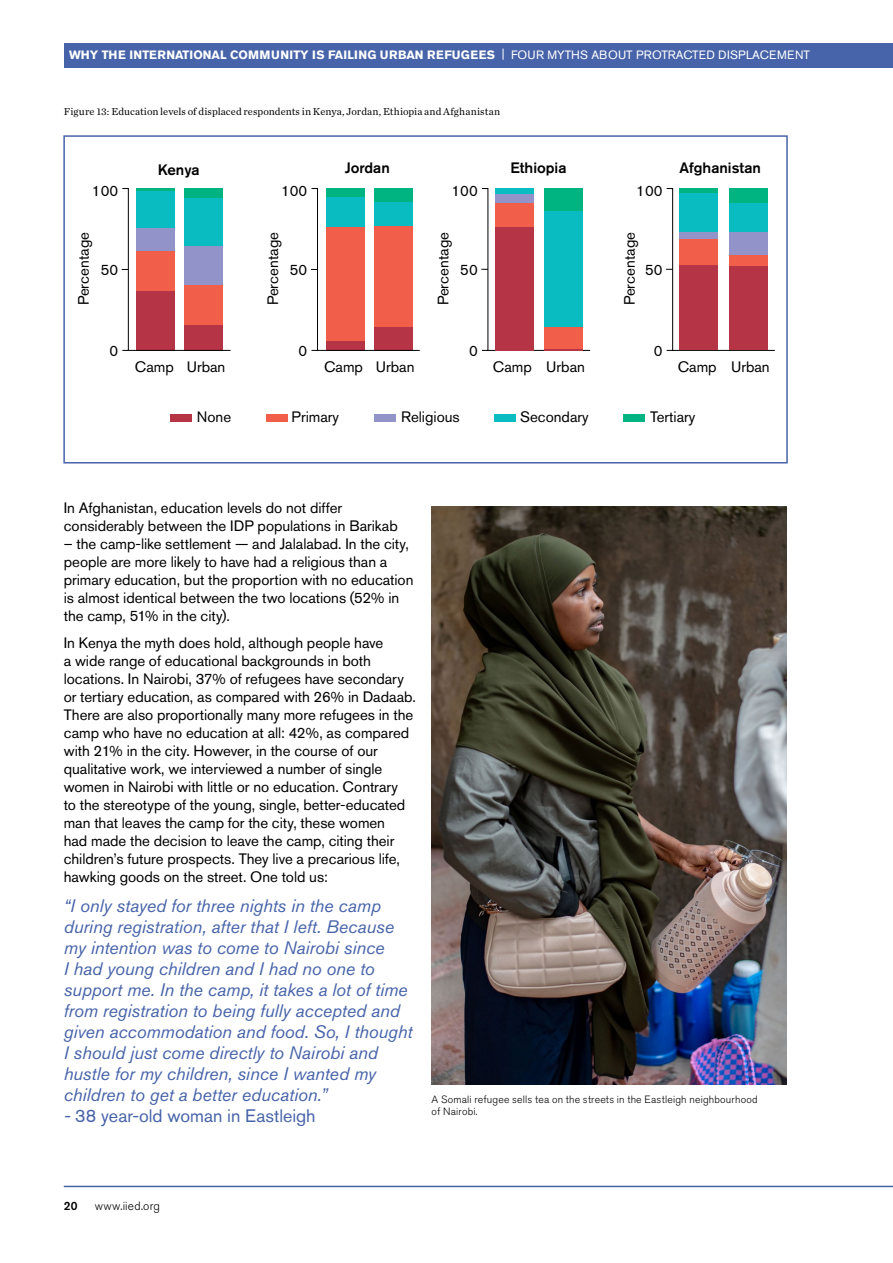
<style>
.page{position:relative;width:893px;height:1263px;background:#fff}
.page>*{position:absolute;margin:0;border:0;box-sizing:border-box;transform-origin:0 0}
.IIED_IP_Quote{font:italic 18px/21px "Akzidenz Grotesk BE";letter-spacing:-.005em;color:#4763a9}
.IIED_IP_Quote-2{font:18px "Akzidenz Grotesk BE";color:#4763a9}
.IIED_IP_Body_copy{font:15px/18px "Akzidenz Grotesk BE";letter-spacing:-.005em;color:#000}
.t1{font:500 15px "Akzidenz Grotesk BE";color:#000}
.t2{font:700 12px "Akzidenz Grotesk BE";letter-spacing:.01em;color:#fff}
.t3{font:300 12px "Akzidenz Grotesk BE";letter-spacing:.015em;color:#000}
.t4{font:500 12px "Akzidenz Grotesk BE";color:#000}
.IIED_IP_Figure_title{font:10.5px "Chronicle Text G1";letter-spacing:.01em;color:#000}
.image_caption{font:300 10.5px/12px "Akzidenz Grotesk BE";letter-spacing:.02em;color:#000}
.s1{font-weight:400}
.s2{font-style:italic}
</style>
<div class="page">
<div style="left:65px;top:43px;width:828px;height:24px;background:#4763a9"></div>
<hr style="left:64px;top:1186px;width:829px;height:1px;background:#4763a9">
<hr style="left:137px;top:189px;width:38px;height:3px;background:#00b482">
<div style="left:137px;top:192px;width:38px;height:37px;background:#08bcc1"></div>
<div style="left:137px;top:229px;width:38px;height:23px;background:#9293c8"></div>
<div style="left:137px;top:252px;width:38px;height:39px;background:#f15f4b"></div>
<div style="left:137px;top:291px;width:38px;height:59px;background:#b53547"></div>
<div style="left:185px;top:188px;width:38px;height:10px;background:#00b482"></div>
<div style="left:185px;top:198px;width:38px;height:49px;background:#08bcc1"></div>
<div style="left:185px;top:247px;width:38px;height:39px;background:#9293c8"></div>
<div style="left:185px;top:286px;width:38px;height:39px;background:#f15f4b"></div>
<div style="left:185px;top:325px;width:38px;height:25px;background:#b53547"></div>
<div style="left:326px;top:188px;width:38px;height:10px;background:#00b482"></div>
<div style="left:326px;top:198px;width:38px;height:30px;background:#08bcc1"></div>
<div style="left:326px;top:227px;width:38px;height:114px;background:#f15f4b"></div>
<div style="left:326px;top:341px;width:38px;height:9px;background:#b53547"></div>
<div style="left:374px;top:188px;width:38px;height:14px;background:#00b482"></div>
<div style="left:374px;top:226px;width:38px;height:101px;background:#f15f4b"></div>
<div style="left:374px;top:202px;width:38px;height:24px;background:#08bcc1"></div>
<div style="left:374px;top:327px;width:38px;height:23px;background:#b53547"></div>
<div style="left:624px;top:415px;width:21px;height:7px;background:#00b482"></div>
<div style="left:495px;top:415px;width:21px;height:7px;background:#08bcc1"></div>
<div style="left:374px;top:415px;width:21px;height:7px;background:#9293c8"></div>
<div style="left:266px;top:415px;width:21px;height:7px;background:#f15f4b"></div>
<div style="left:170px;top:415px;width:22px;height:7px;background:#b53547"></div>
<div style="left:122px;top:188px;width:7px;height:163px;border:1px solid #000"></div>
<hr style="left:128px;top:350px;width:103px;height:1px;background:#000">
<div style="left:311px;top:188px;width:7px;height:163px;border:1px solid #000"></div>
<hr style="left:317px;top:350px;width:103px;height:1px;background:#000">
<div style="left:666px;top:188px;width:7px;height:163px;border:1px solid #000"></div>
<hr style="left:673px;top:350px;width:102px;height:1px;background:#000">
<hr style="left:488px;top:350px;width:102px;height:1px;background:#000">
<div style="left:544px;top:188px;width:38px;height:23px;background:#00b482"></div>
<div style="left:495px;top:188px;width:38px;height:7px;background:#08bcc1"></div>
<div style="left:544px;top:211px;width:38px;height:117px;background:#08bcc1"></div>
<div style="left:495px;top:195px;width:38px;height:8px;background:#9293c8"></div>
<div style="left:495px;top:203px;width:38px;height:24px;background:#f15f4b"></div>
<div style="left:544px;top:328px;width:38px;height:21px;background:#f15f4b"></div>
<div style="left:495px;top:227px;width:38px;height:123px;background:#b53547"></div>
<hr style="left:544px;top:349px;width:38px;height:1px;background:#b53547">
<div style="left:680px;top:188px;width:38px;height:5px;background:#00b482"></div>
<div style="left:680px;top:193px;width:38px;height:39px;background:#08bcc1"></div>
<div style="left:680px;top:232px;width:38px;height:7px;background:#9293c8"></div>
<div style="left:680px;top:239px;width:38px;height:26px;background:#f15f4b"></div>
<div style="left:680px;top:265px;width:38px;height:85px;background:#b53547"></div>
<div style="left:729px;top:188px;width:39px;height:15px;background:#00b482"></div>
<div style="left:729px;top:203px;width:39px;height:29px;background:#08bcc1"></div>
<div style="left:729px;top:232px;width:39px;height:23px;background:#9293c8"></div>
<div style="left:729px;top:255px;width:39px;height:12px;background:#f15f4b"></div>
<div style="left:729px;top:267px;width:39px;height:83px;background:#b53547"></div>
<div style="left:63px;top:135px;width:725px;height:328px;border:2px solid #4763a9"></div>
<img style="left:432px;top:506px;width:355px;height:578px">
<p class="t2" style="left:69px;top:48px;width:742px">WHY THE INTERNATIONAL COMMUNITY IS FAILING URBAN REFUGEES <span class="s1">| FOUR MYTHS ABOUT PROTRACTED DISPLACEMENT</span></p>
<p class="IIED_IP_Figure_title" style="left:64px;top:103px;width:438px">Figure 13: Education levels of displaced respondents in Kenya, Jordan, Ethiopia and Afghanistan</p>
<p class="t1" style="left:158px;top:160px;width:43px">Kenya</p>
<p class="t1" style="left:511px;top:159px;width:57px">Ethiopia</p>
<p class="t1" style="left:679px;top:159px;width:83px">Afghanistan</p>
<p class="t1" style="left:345px;top:159px;width:46px">Jordan</p>
<p class="IIED_IP_Body_copy" style="left:92px;top:181px;width:28px">100</p>
<p class="IIED_IP_Body_copy" style="left:281px;top:181px;width:28px">100</p>
<p class="IIED_IP_Body_copy" style="left:452px;top:181px;width:28px">100</p>
<p class="IIED_IP_Body_copy" style="left:636px;top:181px;width:28px">100</p>
<p class="IIED_IP_Body_copy" style="left:75px;top:305px;width:75px;rotate:-90deg">Percentage</p>
<p class="IIED_IP_Body_copy" style="left:101px;top:260px;width:19px">50</p>
<p class="IIED_IP_Body_copy" style="left:264px;top:305px;width:75px;rotate:-90deg">Percentage</p>
<p class="IIED_IP_Body_copy" style="left:290px;top:260px;width:19px">50</p>
<p class="IIED_IP_Body_copy" style="left:434px;top:305px;width:75px;rotate:-90deg">Percentage</p>
<p class="IIED_IP_Body_copy" style="left:460px;top:260px;width:19px">50</p>
<p class="IIED_IP_Body_copy" style="left:620px;top:305px;width:75px;rotate:-90deg">Percentage</p>
<p class="IIED_IP_Body_copy" style="left:645px;top:260px;width:19px">50</p>
<p class="IIED_IP_Body_copy" style="left:109px;top:341px;width:10px">0</p>
<p class="IIED_IP_Body_copy" style="left:299px;top:341px;width:10px">0</p>
<p class="IIED_IP_Body_copy" style="left:469px;top:341px;width:10px">0</p>
<p class="IIED_IP_Body_copy" style="left:654px;top:341px;width:10px">0</p>
<p class="IIED_IP_Body_copy" style="left:135px;top:358px;width:92px">Camp Urban</p>
<p class="IIED_IP_Body_copy" style="left:324px;top:358px;width:92px">Camp Urban</p>
<p class="IIED_IP_Body_copy" style="left:493px;top:358px;width:94px">Camp Urban</p>
<p class="IIED_IP_Body_copy" style="left:678px;top:358px;width:94px">Camp Urban</p>
<p class="IIED_IP_Body_copy" style="left:197px;top:408px;width:36px">None</p>
<p class="IIED_IP_Body_copy" style="left:292px;top:408px;width:49px">Primary</p>
<p class="IIED_IP_Body_copy" style="left:401px;top:408px;width:60px">Religious</p>
<p class="IIED_IP_Body_copy" style="left:520px;top:408px;width:70px">Secondary</p>
<p class="IIED_IP_Body_copy" style="left:650px;top:408px;width:47px">Tertiary</p>
<p class="IIED_IP_Body_copy" style="left:64px;top:499px;width:336px">In Afghanistan, education levels do not differ considerably between the IDP populations in Barikab</p>
<p class="IIED_IP_Body_copy" style="left:64px;top:535px;width:351px">– the camp-like settlement — and Jalalabad. In the city, people are more likely to have had a religious than a primary education, but the proportion with no education is almost identical between the two locations (52% in the camp, 51% in the city).</p>
<p class="IIED_IP_Body_copy" style="left:64px;top:634px;width:354px">In Kenya the myth does hold, although people have<br>a wide range of educational backgrounds in both locations. In Nairobi, 37% of refugees have secondary or tertiary education, as compared with 26% in Dadaab.<br>There are also proportionally many more refugees in the camp who have no education at all: 42%, as compared with 21% in the city. However, in the course of our qualitative work, we interviewed a number of single women in Nairobi with little or no education. Contrary<br>to the stereotype of the young, single, better-educated man that leaves the camp for the city, these women<br>had made the decision to leave the camp, citing their children’s future prospects. They live a precarious life, hawking goods on the street. One told us:</p>
<p class="IIED_IP_Quote" style="left:64px;top:895px;width:350px">“I only stayed for three nights in the camp during registration, after that I left. Because my intention was to come to Nairobi since<br>I had young children and I had no one to support me. In the camp, it takes a lot of time from registration to being fully accepted and given accommodation and food. So, I thought I should just come directly to Nairobi and hustle for my children, since I wanted my children to get a better education.”</p>
<p class="IIED_IP_Quote-2" style="left:64px;top:1105px;width:253px"><span class="s2">-</span> 38 year-old woman in Eastleigh</p>
<p class="image_caption" style="left:432px;top:1093px;width:327px">A Somali refugee sells tea on the streets in the Eastleigh neighbourhood of Nairobi.</p>
<p class="t4" style="left:64px;top:1199px;width:15px">20</p>
<p class="t3" style="left:95px;top:1199px;width:67px">www.iied.org</p>
</div>
